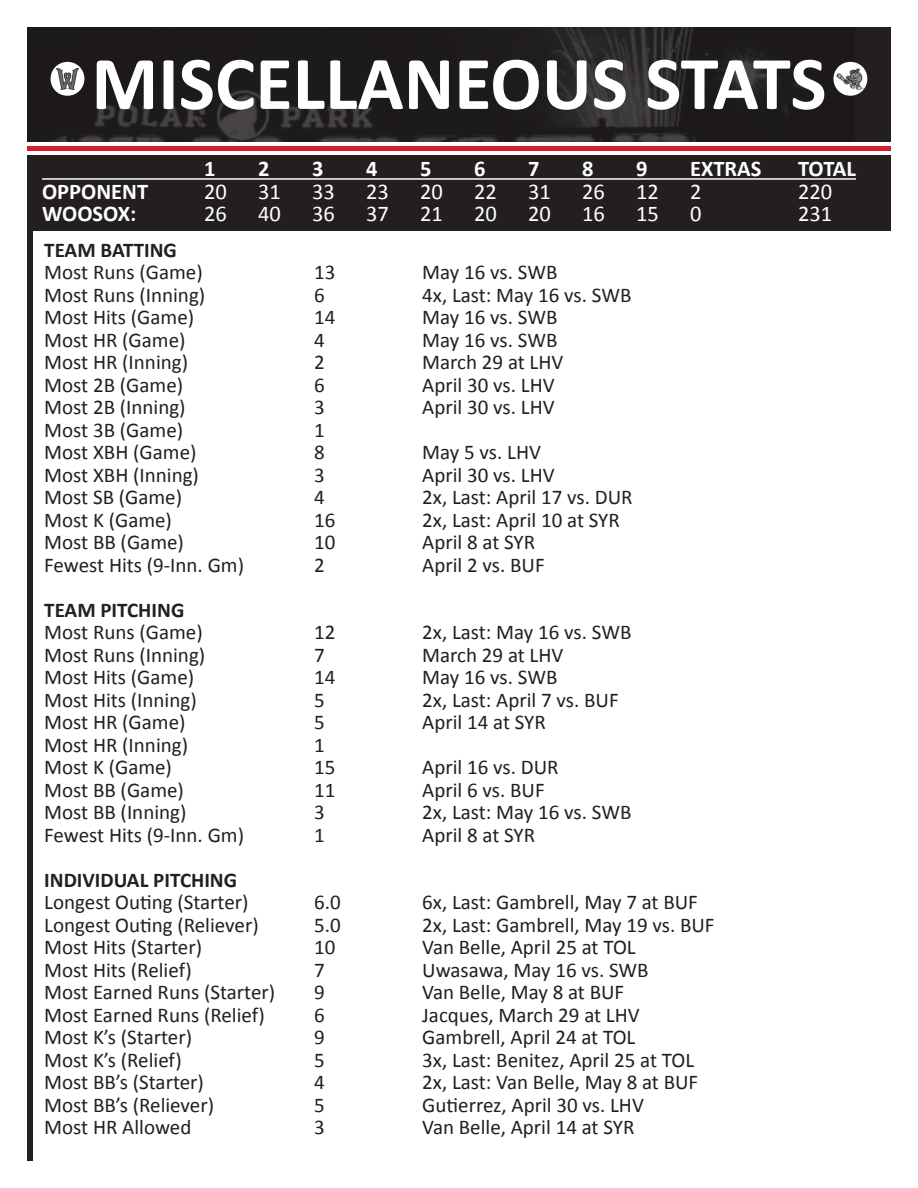
<style>
.page{position:relative;width:918px;height:1188px;background:#fff}
.page>*{position:absolute;margin:0;border:0;box-sizing:border-box;transform-origin:0 0}
.t1{font:700 76.5px "Calibri";color:#fff}
.t2{font:22.5px "Calibri";color:#fff}
.t3{font:700 22.5px "Calibri";color:#fff}
.t4{font:21px "Calibri";color:#231f20}
.t5{font:700 21px "Calibri";color:#231f20}
.s1{font-size:96px}
</style>
<div class="page">
<div style="left:27px;top:146px;width:864px;height:5px;background:#d02030"></div>
<div style="left:27px;top:155px;width:864px;height:76px;background:#231f20"></div>
<hr style="left:42px;top:178px;width:814px;height:2px;background:#fff">
<div style="left:27px;top:200px;width:5px;height:961px;background:#231f20"></div>
<div style="left:27px;top:27px;width:864px;height:114px;background:#231f20"></div>
<img style="left:53px;top:27px;width:754px;height:114px">
<img style="left:57px;top:68px;width:21px;height:22px">
<img style="left:836px;top:68px;width:27px;height:22px">
<p class="t1" style="left:44px;top:29px;width:832px"><span class="s1">•</span>MISCELLANEOUS STATS<span class="s1">•</span></p>
<p class="t3" style="left:204px;top:153px;width:13px">1</p>
<p class="t3" style="left:258px;top:153px;width:13px">2</p>
<p class="t3" style="left:312px;top:153px;width:13px">3</p>
<p class="t3" style="left:366px;top:153px;width:13px">4</p>
<p class="t3" style="left:420px;top:153px;width:13px">5</p>
<p class="t3" style="left:474px;top:153px;width:13px">6</p>
<p class="t3" style="left:528px;top:153px;width:13px">7</p>
<p class="t3" style="left:582px;top:153px;width:13px">8</p>
<p class="t3" style="left:636px;top:153px;width:13px">9</p>
<p class="t3" style="left:690px;top:153px;width:73px">EXTRAS</p>
<p class="t3" style="left:798px;top:153px;width:59px">TOTAL</p>
<p class="t3" style="left:42px;top:176px;width:108px">OPPONENT</p>
<p class="t2" style="left:204px;top:178px;width:24px">20</p>
<p class="t2" style="left:258px;top:178px;width:24px">31</p>
<p class="t2" style="left:312px;top:178px;width:24px">33</p>
<p class="t2" style="left:366px;top:178px;width:24px">23</p>
<p class="t2" style="left:420px;top:178px;width:24px">20</p>
<p class="t2" style="left:474px;top:178px;width:24px">22</p>
<p class="t2" style="left:528px;top:178px;width:24px">31</p>
<p class="t2" style="left:582px;top:178px;width:24px">26</p>
<p class="t2" style="left:636px;top:178px;width:24px">12</p>
<p class="t2" style="left:690px;top:178px;width:13px">2</p>
<p class="t2" style="left:798px;top:178px;width:36px">220</p>
<p class="t3" style="left:42px;top:198px;width:96px">WOOSOX:</p>
<p class="t2" style="left:204px;top:200px;width:24px">26</p>
<p class="t2" style="left:258px;top:200px;width:24px">40</p>
<p class="t2" style="left:312px;top:200px;width:24px">36</p>
<p class="t2" style="left:366px;top:200px;width:24px">37</p>
<p class="t2" style="left:420px;top:200px;width:24px">21</p>
<p class="t2" style="left:474px;top:200px;width:24px">20</p>
<p class="t2" style="left:528px;top:200px;width:24px">20</p>
<p class="t2" style="left:582px;top:200px;width:24px">16</p>
<p class="t2" style="left:636px;top:200px;width:24px">15</p>
<p class="t2" style="left:690px;top:200px;width:13px">0</p>
<p class="t2" style="left:798px;top:200px;width:36px">231</p>
<p class="t5" style="left:44px;top:235px;width:134px">TEAM BATTING</p>
<p class="t4" style="left:44px;top:259px;width:160px">Most Runs (Game)</p>
<p class="t4" style="left:314px;top:259px;width:23px">13</p>
<p class="t4" style="left:422px;top:259px;width:137px">May 16 vs. SWB</p>
<p class="t4" style="left:44px;top:282px;width:162px">Most Runs (Inning)</p>
<p class="t4" style="left:314px;top:282px;width:12px">6</p>
<p class="t4" style="left:422px;top:282px;width:211px">4x, Last: May 16 vs. SWB</p>
<p class="t4" style="left:44px;top:304px;width:151px">Most Hits (Game)</p>
<p class="t4" style="left:314px;top:304px;width:23px">14</p>
<p class="t4" style="left:422px;top:304px;width:137px">May 16 vs. SWB</p>
<p class="t4" style="left:44px;top:327px;width:143px">Most HR (Game)</p>
<p class="t4" style="left:314px;top:327px;width:12px">4</p>
<p class="t4" style="left:422px;top:327px;width:137px">May 16 vs. SWB</p>
<p class="t4" style="left:44px;top:349px;width:145px">Most HR (Inning)</p>
<p class="t4" style="left:314px;top:349px;width:12px">2</p>
<p class="t4" style="left:422px;top:349px;width:143px">March 29 at LHV</p>
<p class="t4" style="left:44px;top:372px;width:140px">Most 2B (Game)</p>
<p class="t4" style="left:314px;top:372px;width:12px">6</p>
<p class="t4" style="left:422px;top:372px;width:134px">April 30 vs. LHV</p>
<p class="t4" style="left:44px;top:394px;width:143px">Most 2B (Inning)</p>
<p class="t4" style="left:314px;top:394px;width:12px">3</p>
<p class="t4" style="left:422px;top:394px;width:134px">April 30 vs. LHV</p>
<p class="t4" style="left:44px;top:417px;width:140px">Most 3B (Game)</p>
<p class="t4" style="left:314px;top:417px;width:12px">1</p>
<p class="t4" style="left:44px;top:439px;width:154px">Most XBH (Game)</p>
<p class="t4" style="left:314px;top:439px;width:12px">8</p>
<p class="t4" style="left:422px;top:439px;width:120px">May 5 vs. LHV</p>
<p class="t4" style="left:44px;top:462px;width:156px">Most XBH (Inning)</p>
<p class="t4" style="left:314px;top:462px;width:12px">3</p>
<p class="t4" style="left:422px;top:462px;width:134px">April 30 vs. LHV</p>
<p class="t4" style="left:44px;top:484px;width:139px">Most SB (Game)</p>
<p class="t4" style="left:314px;top:484px;width:12px">4</p>
<p class="t4" style="left:422px;top:484px;width:212px">2x, Last: April 17 vs. DUR</p>
<p class="t4" style="left:44px;top:507px;width:129px">Most K (Game)</p>
<p class="t4" style="left:314px;top:507px;width:23px">16</p>
<p class="t4" style="left:422px;top:507px;width:199px">2x, Last: April 10 at SYR</p>
<p class="t4" style="left:44px;top:529px;width:141px">Most BB (Game)</p>
<p class="t4" style="left:314px;top:529px;width:23px">10</p>
<p class="t4" style="left:422px;top:529px;width:115px">April 8 at SYR</p>
<p class="t4" style="left:44px;top:552px;width:201px">Fewest Hits (9-Inn. Gm)</p>
<p class="t4" style="left:314px;top:552px;width:12px">2</p>
<p class="t4" style="left:422px;top:552px;width:124px">April 2 vs. BUF</p>
<p class="t5" style="left:44px;top:595px;width:142px">TEAM PITCHING</p>
<p class="t4" style="left:44px;top:619px;width:160px">Most Runs (Game)</p>
<p class="t4" style="left:314px;top:619px;width:23px">12</p>
<p class="t4" style="left:422px;top:619px;width:211px">2x, Last: May 16 vs. SWB</p>
<p class="t4" style="left:44px;top:642px;width:162px">Most Runs (Inning)</p>
<p class="t4" style="left:314px;top:642px;width:12px">7</p>
<p class="t4" style="left:422px;top:642px;width:143px">March 29 at LHV</p>
<p class="t4" style="left:44px;top:664px;width:151px">Most Hits (Game)</p>
<p class="t4" style="left:314px;top:664px;width:23px">14</p>
<p class="t4" style="left:422px;top:664px;width:137px">May 16 vs. SWB</p>
<p class="t4" style="left:44px;top:687px;width:154px">Most Hits (Inning)</p>
<p class="t4" style="left:314px;top:687px;width:12px">5</p>
<p class="t4" style="left:422px;top:687px;width:198px">2x, Last: April 7 vs. BUF</p>
<p class="t4" style="left:44px;top:709px;width:143px">Most HR (Game)</p>
<p class="t4" style="left:314px;top:709px;width:12px">5</p>
<p class="t4" style="left:422px;top:709px;width:125px">April 14 at SYR</p>
<p class="t4" style="left:44px;top:732px;width:145px">Most HR (Inning)</p>
<p class="t4" style="left:314px;top:732px;width:12px">1</p>
<p class="t4" style="left:44px;top:754px;width:129px">Most K (Game)</p>
<p class="t4" style="left:314px;top:754px;width:23px">15</p>
<p class="t4" style="left:422px;top:754px;width:138px">April 16 vs. DUR</p>
<p class="t4" style="left:44px;top:777px;width:141px">Most BB (Game)</p>
<p class="t4" style="left:314px;top:777px;width:23px">11</p>
<p class="t4" style="left:422px;top:777px;width:124px">April 6 vs. BUF</p>
<p class="t4" style="left:44px;top:799px;width:144px">Most BB (Inning)</p>
<p class="t4" style="left:314px;top:799px;width:12px">3</p>
<p class="t4" style="left:422px;top:799px;width:211px">2x, Last: May 16 vs. SWB</p>
<p class="t4" style="left:44px;top:822px;width:201px">Fewest Hits (9-Inn. Gm)</p>
<p class="t4" style="left:314px;top:822px;width:12px">1</p>
<p class="t4" style="left:422px;top:822px;width:115px">April 8 at SYR</p>
<p class="t5" style="left:44px;top:865px;width:194px">INDIVIDUAL PITCHING</p>
<p class="t4" style="left:44px;top:889px;width:206px">Longest Outing (Starter)</p>
<p class="t4" style="left:314px;top:889px;width:28px">6.0</p>
<p class="t4" style="left:422px;top:889px;width:277px">6x, Last: Gambrell, May 7 at BUF</p>
<p class="t4" style="left:44px;top:912px;width:216px">Longest Outing (Reliever)</p>
<p class="t4" style="left:314px;top:912px;width:28px">5.0</p>
<p class="t4" style="left:422px;top:912px;width:294px">2x, Last: Gambrell, May 19 vs. BUF</p>
<p class="t4" style="left:44px;top:934px;width:159px">Most Hits (Starter)</p>
<p class="t4" style="left:314px;top:934px;width:23px">10</p>
<p class="t4" style="left:422px;top:934px;width:215px">Van Belle, April 25 at TOL</p>
<p class="t4" style="left:44px;top:957px;width:149px">Most Hits (Relief)</p>
<p class="t4" style="left:314px;top:957px;width:12px">7</p>
<p class="t4" style="left:422px;top:957px;width:228px">Uwasawa, May 16 vs. SWB</p>
<p class="t4" style="left:44px;top:979px;width:232px">Most Earned Runs (Starter)</p>
<p class="t4" style="left:314px;top:979px;width:12px">9</p>
<p class="t4" style="left:422px;top:979px;width:203px">Van Belle, May 8 at BUF</p>
<p class="t4" style="left:44px;top:1002px;width:222px">Most Earned Runs (Relief)</p>
<p class="t4" style="left:314px;top:1002px;width:12px">6</p>
<p class="t4" style="left:422px;top:1002px;width:219px">Jacques, March 29 at LHV</p>
<p class="t4" style="left:44px;top:1024px;width:149px">Most K’s (Starter)</p>
<p class="t4" style="left:314px;top:1024px;width:12px">9</p>
<p class="t4" style="left:422px;top:1024px;width:215px">Gambrell, April 24 at TOL</p>
<p class="t4" style="left:44px;top:1047px;width:139px">Most K’s (Relief)</p>
<p class="t4" style="left:314px;top:1047px;width:12px">5</p>
<p class="t4" style="left:422px;top:1047px;width:273px">3x, Last: Benitez, April 25 at TOL</p>
<p class="t4" style="left:44px;top:1069px;width:161px">Most BB’s (Starter)</p>
<p class="t4" style="left:314px;top:1069px;width:12px">4</p>
<p class="t4" style="left:422px;top:1069px;width:277px">2x, Last: Van Belle, May 8 at BUF</p>
<p class="t4" style="left:44px;top:1092px;width:171px">Most BB’s (Reliever)</p>
<p class="t4" style="left:314px;top:1092px;width:12px">5</p>
<p class="t4" style="left:422px;top:1092px;width:223px">Gutierrez, April 30 vs. LHV</p>
<p class="t4" style="left:44px;top:1114px;width:149px">Most HR Allowed</p>
<p class="t4" style="left:314px;top:1114px;width:12px">3</p>
<p class="t4" style="left:422px;top:1114px;width:214px">Van Belle, April 14 at SYR</p>
</div>
